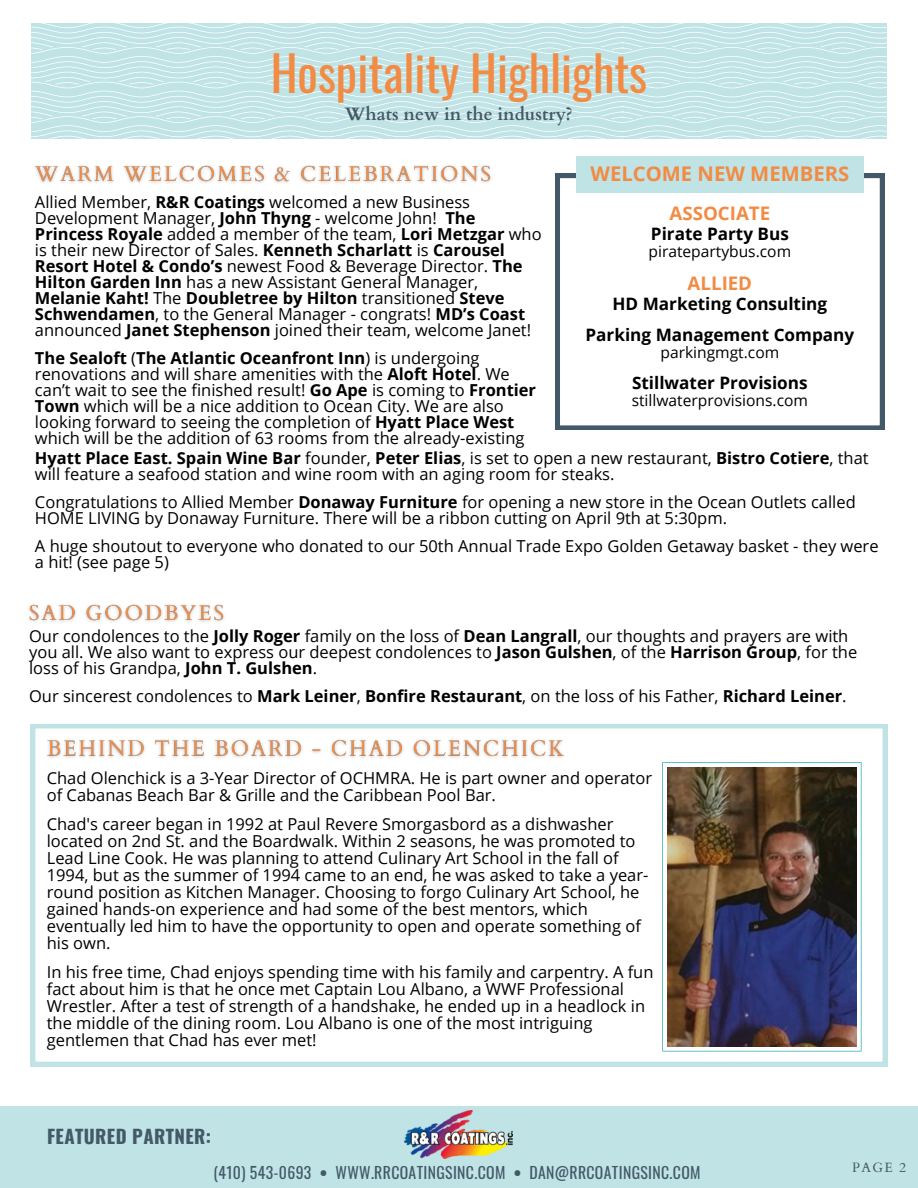
<style>
.page{position:relative;width:918px;height:1188px;background:#fff}
.page>*{position:absolute;margin:0;border:0;box-sizing:border-box;transform-origin:0 0}
.t1{font:48px "Oswald";color:#f28b43}
.t2{font:700 20.25px "Open Sans";color:#f28b43}
.t3{font:700 18.75px "Oswald";letter-spacing:.02em;color:#435967}
.t4{font:700 18.75px "Open Sans";color:#f28b43}
.t5{font:700 18px "Cardo";color:#435967}
.t6{font:700 17.1px/30.9px "Open Sans";color:#000;text-align:center}
.t7{font:16.5px/16px "Open Sans";color:#000}
.t8{font:15.75px "Oswald";letter-spacing:.02em;color:#435967}
.t9{font:15.6px "Open Sans";color:#000}
.t10{font:13.5px "Cardo";color:#435967}
.s1{font-weight:700}
</style>
<div class="page">
<svg style="left:31px;top:23px;width:856px;height:116px;background:#c8e6e9"></svg>
<div style="left:0;top:1106px;width:918px;height:82px;background:#c0e3e6"></div>
<img style="left:405px;top:1110px;width:108px;height:49px">
<svg style="left:31px;top:724px;width:856px;height:342px"></svg>
<svg style="left:662px;top:762px;width:199px;height:289px"></svg>
<img style="left:667px;top:767px;width:190px;height:280px">
<img style="left:41px;top:734px;width:529px;height:29px">
<img style="left:34px;top:165px;width:457px;height:18px">
<svg style="left:556px;top:174px;width:328px;height:256px"></svg>
<div style="left:576px;top:157px;width:287px;height:36px;background:#c0e3e6"></div>
<img style="left:29px;top:604px;width:195px;height:18px">
<h1 class="t1" style="left:271px;top:36px;width:378px">Hospitality Highlights</h1>
<p class="t5" style="left:345px;top:102px;width:229px">Whats new in the industry?</p>
<p class="t2" style="left:590px;top:160px;width:260px">WELCOME NEW MEMBERS</p>
<p class="t7" style="left:35px;top:194px;width:508px">Allied Member, <span class="s1">R&amp;R Coatings</span> welcomed a new Business Development Manager, <span class="s1">John Thyng</span> - welcome John! <span class="s1">The Princess Royale</span> added a member of the team, <span class="s1">Lori Metzgar</span> who is their new Director of Sales. <span class="s1">Kenneth Scharlatt</span> is <span class="s1">Carousel Resort Hotel &amp; Condo’s</span> newest Food &amp; Beverage Director. <span class="s1">The Hilton Garden Inn</span> has a new Assistant General Manager, <span class="s1">Melanie Kaht!</span> The <span class="s1">Doubletree by Hilton</span> transitioned <span class="s1">Steve Schwendamen</span>, to the General Manager - congrats! <span class="s1">MD’s Coast </span>announced <span class="s1">Janet Stephenson</span> joined their team, welcome Janet!</p>
<p class="t7" style="left:35px;top:350px;width:503px"><span class="s1">The Sealoft</span> (<span class="s1">The Atlantic Oceanfront Inn</span>) is undergoing renovations and will share amenities with the <span class="s1">Aloft Hotel</span>. We can’t wait to see the finished result! <span class="s1">Go Ape</span> is coming to <span class="s1">Frontier Town</span> which will be a nice addition to Ocean City. We are also looking forward to seeing the completion of <span class="s1">Hyatt Place West </span>which will be the addition of 63 rooms from the already-existing</p>
<p class="t7" style="left:35px;top:449px;width:835px"><span class="s1">Hyatt Place East. Spain Wine Bar</span> founder, <span class="s1">Peter Elias</span>, is set to open a new restaurant, <span class="s1">Bistro Cotiere</span>, that will feature a seafood station and wine room with an aging room for steaks.</p>
<p class="t7" style="left:35px;top:493px;width:822px">Congratulations to Allied Member <span class="s1">Donaway Furniture</span> for opening a new store in the Ocean Outlets called<br>HOME LIVING by Donaway Furniture. There will be a ribbon cutting on April 9th at 5:30pm.</p>
<p class="t7" style="left:35px;top:537px;width:845px">A huge shoutout to everyone who donated to our 50th Annual Trade Expo Golden Getaway basket - they were a hit! (see page 5)</p>
<p class="t4" style="left:670px;top:200px;width:102px">ASSOCIATE</p>
<p class="t6" style="left:651px;top:218px;width:139px">Pirate Party Bus</p>
<p class="t9" style="left:649px;top:240px;width:144px">piratepartybus.com</p>
<p class="t4" style="left:688px;top:270px;width:66px">ALLIED</p>
<p class="t6" style="left:586px;top:288px;width:270px">HD Marketing Consulting<br>Parking Management Company</p>
<p class="t9" style="left:661px;top:341px;width:120px">parkingmgt.com</p>
<p class="t6" style="left:632px;top:367px;width:177px">Stillwater Provisions</p>
<p class="t9" style="left:632px;top:390px;width:178px">stillwaterprovisions.com</p>
<p class="t7" style="left:29px;top:628px;width:830px">Our condolences to the <span class="s1">Jolly Roger</span> family on the loss of <span class="s1">Dean Langrall</span>, our thoughts and prayers are with you all. We also want to express our deepest condolences to <span class="s1">Jason Gulshen</span>, of the <span class="s1">Harrison Group</span>, for the loss of his Grandpa, <span class="s1">John T. Gulshen</span>.</p>
<p class="t7" style="left:29px;top:688px;width:819px">Our sincerest condolences to <span class="s1">Mark Leiner</span>, <span class="s1">Bonfire Restaurant</span>, on the loss of his Father, <span class="s1">Richard Leiner</span>.</p>
<p class="t7" style="left:47px;top:769px;width:607px;line-height:17px">Chad Olenchick is a 3-Year Director of OCHMRA. He is part owner and operator of Cabanas Beach Bar &amp; Grille and the Caribbean Pool Bar.</p>
<p class="t7" style="left:47px;top:815px;width:603px;line-height:17px">Chad's career began in 1992 at Paul Revere Smorgasbord as a dishwasher located on 2nd St. and the Boardwalk. Within 2 seasons, he was promoted to Lead Line Cook. He was planning to attend Culinary Art School in the fall of 1994, but as the summer of 1994 came to an end, he was asked to take a year&shy;round position as Kitchen Manager. Choosing to forgo Culinary Art School, he gained hands-on experience and had some of the best mentors, which eventually led him to have the opportunity to open and operate something of his own.</p>
<p class="t7" style="left:47px;top:963px;width:608px;line-height:17px">In his free time, Chad enjoys spending time with his family and carpentry. A fun fact about him is that he once met Captain Lou Albano, a WWF Professional Wrestler. After a test of strength of a handshake, he ended up in a headlock in the middle of the dining room. Lou Albano is one of the most intriguing gentlemen that Chad has ever met!</p>
<p class="t3" style="left:47px;top:1121px;width:166px">FEATURED PARTNER:</p>
<p class="t8" style="left:213px;top:1160px;width:489px">(410) 543-0693 <span class="s1">•</span> WWW.RRCOATINGSINC.COM <span class="s1">•</span> DAN@RRCOATINGSINC.COM</p>
<p class="t10" style="left:852px;top:1159px;width:55px">PAGE 2</p>
</div>
